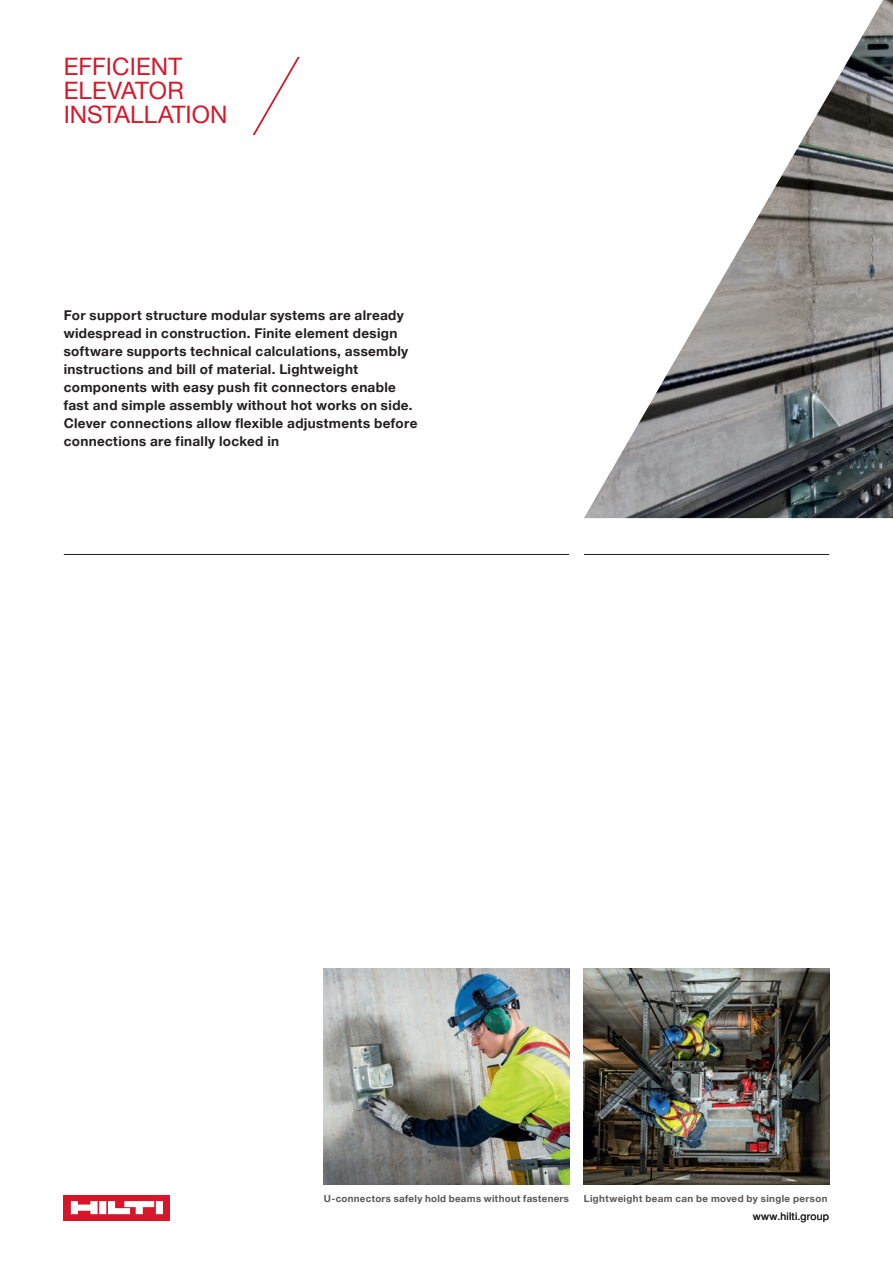
<style>
.page{position:relative;width:893px;height:1263px;background:#fff}
.page>*{position:absolute;margin:0;border:0;box-sizing:border-box;transform-origin:0 0}
.t1{font:24px/24px "Hilti";color:#d71729}
.t2{font:700 13.5px/18px "Hilti";letter-spacing:.025em;color:#231f20}
.t3{font:10.5px "Hilti";letter-spacing:.025em;color:#231f20}
.t4{font:700 9.75px "Hilti";letter-spacing:.035em;color:#57585a}
</style>
<div class="page">
<img style="left:584px;top:0;width:309px;height:518px">
<hr style="left:64px;top:554px;width:505px;height:1px;background:#231f20">
<hr style="left:584px;top:554px;width:245px;height:1px;background:#231f20">
<svg style="left:252px;top:57px;width:48px;height:78px"></svg>
<div style="left:64px;top:1195px;width:106px;height:25px;background:#d71729"></div>
<svg style="left:71px;top:1201px;width:92px;height:13px"></svg>
<img style="left:584px;top:968px;width:245px;height:216px">
<img style="left:324px;top:968px;width:245px;height:216px">
<h1 class="t1" style="left:64px;top:54px;width:165px">EFFICIENT<br>ELEVATOR<br>INSTALLATION</h1>
<p class="t2" style="left:64px;top:306px;width:355px">For support structure modular systems are already widespread in construction. Finite element design software supports technical calculations, assembly instructions and bill of material. Lightweight components with easy push fit connectors enable fast and simple assembly without hot works on side.<br>Clever connections allow flexible adjustments before connections are finally locked in</p>
<p class="t4" style="left:324px;top:1193px;width:247px">U-connectors safely hold beams without fasteners</p>
<p class="t4" style="left:584px;top:1193px;width:245px">Lightweight beam can be moved by single person</p>
<p class="t3" style="left:753px;top:1211px;width:78px">www.hilti.group</p>
</div>
